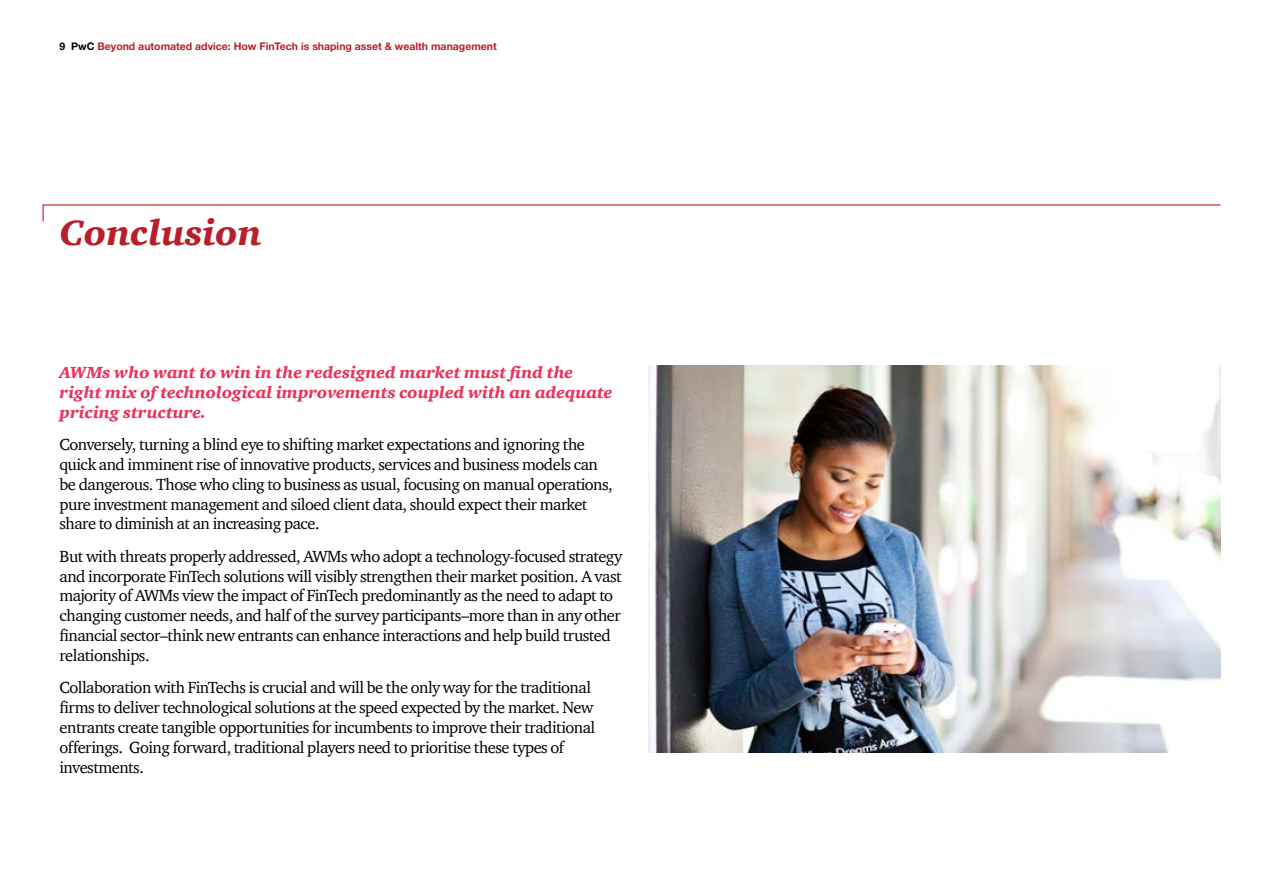
<style>
.page{position:relative;width:1263px;height:893px;background:#fff}
.page>*{position:absolute;margin:0;border:0;box-sizing:border-box;transform-origin:0 0}
.t1{font:italic 900 36px "ITC Charter Com";color:#b91e2b}
.t2{font:16.5px/19.8px "ITC Charter Com";letter-spacing:-.03em;color:#000}
.t3{font:italic 900 16.5px/19.8px "ITC Charter Com";color:#e8345a}
.t4{font:700 10.5px "Helvetica Neue LT Std";color:#b91e2b}
.s1{color:#000}
</style>
<div class="page">
<svg style="left:42px;top:204px;width:1179px;height:18px"></svg>
<img style="left:648px;top:366px;width:572px;height:387px">
<p class="t4" style="left:60px;top:40px;width:439px"><span class="s1">9 PwC</span> Beyond automated advice: How FinTech is shaping asset &amp; wealth management</p>
<h1 class="t1" style="left:60px;top:211px;width:204px">Conclusion</h1>
<p class="t3" style="left:60px;top:362px;width:554px">AWMs who want to win in the redesigned market must find the right mix of technological improvements coupled with an adequate pricing structure.</p>
<p class="t2" style="left:60px;top:434px;width:555px">Conversely, turning a blind eye to shifting market expectations and ignoring the quick and imminent rise of innovative products, services and business models can be dangerous. Those who cling to business as usual, focusing on manual operations, pure investment management and siloed client data, should expect their market share to diminish at an increasing pace.</p>
<p class="t2" style="left:60px;top:546px;width:564px">But with threats properly addressed, AWMs who adopt a technology-focused strategy and incorporate FinTech solutions will visibly strengthen their market position. A vast majority of AWMs view the impact of FinTech predominantly as the need to adapt to changing customer needs, and half of the survey participants–more than in any other financial sector–think new entrants can enhance interactions and help build trusted relationships.</p>
<p class="t2" style="left:60px;top:678px;width:537px">Collaboration with FinTechs is crucial and will be the only way for the traditional firms to deliver technological solutions at the speed expected by the market. New entrants create tangible opportunities for incumbents to improve their traditional offerings. Going forward, traditional players need to prioritise these types of investments.</p>
</div>
